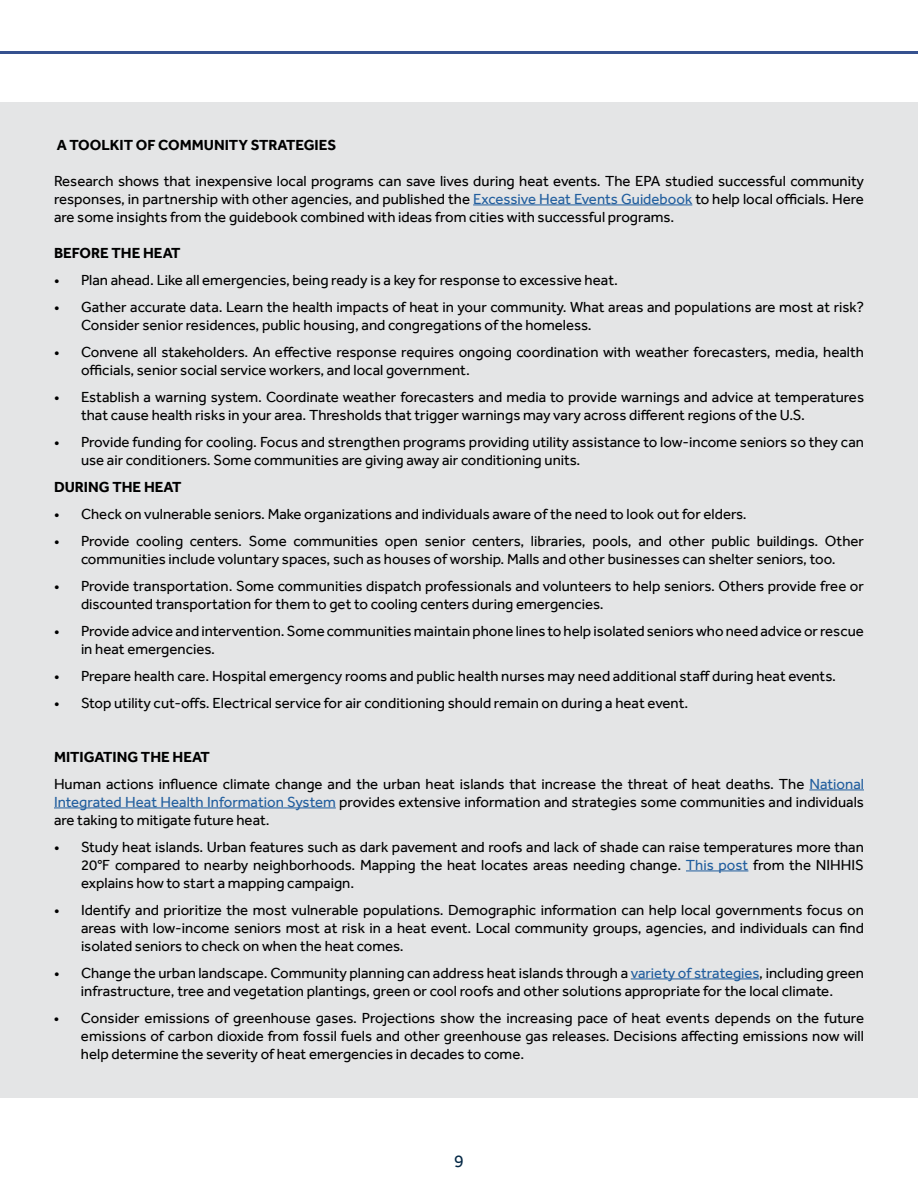
<style>
.page{position:relative;width:918px;height:1188px;background:#fff}
.page>*{position:absolute;margin:0;border:0;box-sizing:border-box;transform-origin:0 0}
.t1{font:18px "Effra";color:#052946}
.t2{font:15px/18px "Effra";color:#000}
.t3{font:700 15px "Effra";color:#000}
.s1{color:#215e9e}
.s2{font-weight:700}
</style>
<div class="page">
<div style="left:0;top:102px;width:918px;height:995px;background:#e4e5e6"></div>
<hr style="left:473px;top:205px;width:219px;height:1px;background:#215e9e">
<hr style="left:809px;top:790px;width:55px;height:1px;background:#215e9e">
<hr style="left:54px;top:808px;width:282px;height:1px;background:#215e9e">
<hr style="left:686px;top:871px;width:62px;height:1px;background:#215e9e">
<hr style="left:631px;top:979px;width:128px;height:1px;background:#215e9e">
<hr style="left:0;top:51px;width:918px;height:3px;background:#35518f">
<p class="t3" style="left:57px;top:136px;width:281px">A TOOLKIT OF COMMUNITY STRATEGIES</p>
<p class="t2" style="left:54px;top:171px;width:812px;text-align:justify">Research shows that inexpensive local programs can save lives during heat events. The EPA studied successful community responses, in partnership with other agencies, and published the <span class="s1">Excessive Heat Events Guidebook</span> to help local officials. Here are some insights from the guidebook combined with ideas from cities with successful programs.</p>
<p class="t3" style="left:54px;top:244px;width:128px">BEFORE THE HEAT</p>
<p class="t2" style="left:54px;top:270px;width:565px">• Plan ahead. Like all emergencies, being ready is a key for response to excessive heat.</p>
<p class="t2" style="left:81px;top:297px;width:784px;text-indent:-27px">• Gather accurate data. Learn the health impacts of heat in your community. What areas and populations are most at risk?<br>Consider senior residences, public housing, and congregations of the homeless.</p>
<p class="t2" style="left:81px;top:342px;width:784px;text-indent:-27px">• Convene all stakeholders. An effective response requires ongoing coordination with weather forecasters, media, health officials, senior social service workers, and local government.</p>
<p class="t2" style="left:81px;top:387px;width:785px;text-indent:-27px">• Establish a warning system. Coordinate weather forecasters and media to provide warnings and advice at temperatures that cause health risks in your area. Thresholds that trigger warnings may vary across different regions of the U.S.</p>
<p class="t2" style="left:81px;top:432px;width:784px;text-indent:-27px">• Provide funding for cooling. Focus and strengthen programs providing utility assistance to low-income seniors so they can use air conditioners. Some communities are giving away air conditioning units.</p>
<p class="t3" style="left:54px;top:478px;width:129px">DURING THE HEAT</p>
<p class="t2" style="left:54px;top:504px;width:694px">• Check on vulnerable seniors. Make organizations and individuals aware of the need to look out for elders.</p>
<p class="t2" style="left:54px;top:531px;width:811px;text-align:center">• Provide cooling centers. Some communities open senior centers, libraries, pools, and other public buildings. Other communities include voluntary spaces, such as houses of worship. Malls and other businesses can shelter seniors, too.</p>
<p class="t2" style="left:81px;top:576px;width:785px;text-indent:-27px">• Provide transportation. Some communities dispatch professionals and volunteers to help seniors. Others provide free or discounted transportation for them to get to cooling centers during emergencies.</p>
<p class="t2" style="left:81px;top:621px;width:784px;text-indent:-27px">• Provide advice and intervention. Some communities maintain phone lines to help isolated seniors who need advice or rescue in heat emergencies.</p>
<p class="t2" style="left:54px;top:666px;width:783px">• Prepare health care. Hospital emergency rooms and public health nurses may need additional staff during heat events.</p>
<p class="t2" style="left:54px;top:693px;width:636px">• Stop utility cut-offs. Electrical service for air conditioning should remain on during a heat event.</p>
<p class="t2" style="left:54px;top:743px;width:811px;line-height:27px"><span class="s2">MITIGATING THE HEAT<br></span>Human actions influence climate change and the urban heat islands that increase the threat of heat deaths. The <span class="s1">National</span></p>
<p class="t2" style="left:54px;top:792px;width:811px"><span class="s1">Integrated Heat Health Information System</span> provides extensive information and strategies some communities and individuals are taking to mitigate future heat.</p>
<p class="t2" style="left:81px;top:837px;width:784px;text-align:justify;text-indent:-27px">• Study heat islands. Urban features such as dark pavement and roofs and lack of shade can raise temperatures more than 20°F compared to nearby neighborhoods. Mapping the heat locates areas needing change. <span class="s1">This post</span> from the NIHHIS explains how to start a mapping campaign.</p>
<p class="t2" style="left:81px;top:900px;width:785px;text-align:justify;text-indent:-27px">• Identify and prioritize the most vulnerable populations. Demographic information can help local governments focus on areas with low-income seniors most at risk in a heat event. Local community groups, agencies, and individuals can find isolated seniors to check on when the heat comes.</p>
<p class="t2" style="left:54px;top:963px;width:812px;text-align:center">• Change the urban landscape. Community planning can address heat islands through a <span class="s1">variety of strategies</span>, including green infrastructure, tree and vegetation plantings, green or cool roofs and other solutions appropriate for the local climate.</p>
<p class="t2" style="left:81px;top:1008px;width:785px;text-align:justify;text-indent:-27px">• Consider emissions of greenhouse gases. Projections show the increasing pace of heat events depends on the future emissions of carbon dioxide from fossil fuels and other greenhouse gas releases. Decisions affecting emissions now will help determine the severity of heat emergencies in decades to come.</p>
<p class="t1" style="left:454px;top:1150px;width:11px">9</p>
</div>
